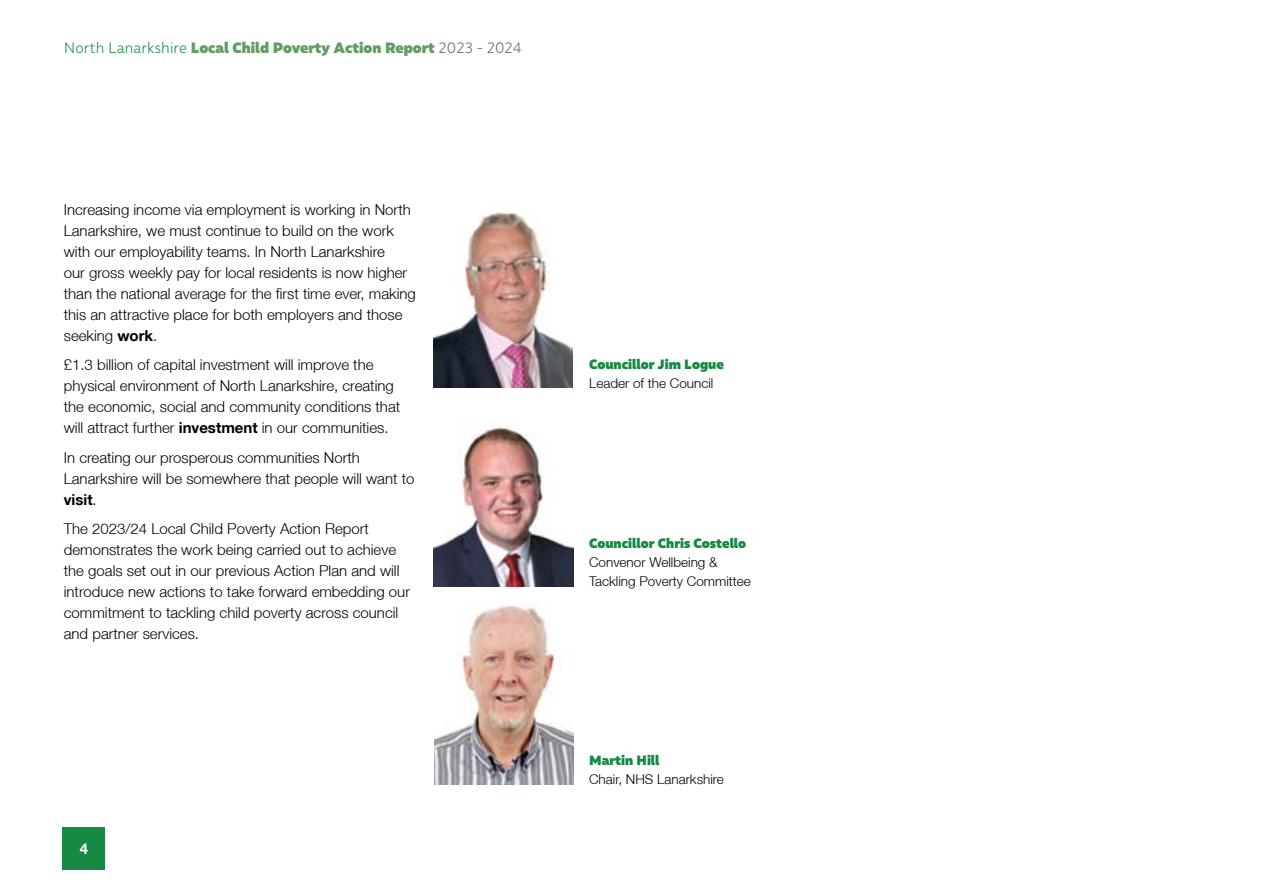
<style>
.page{position:relative;width:1263px;height:893px;background:#fff}
.page>*{position:absolute;margin:0;border:0;box-sizing:border-box;transform-origin:0 0}
.Body_Text{font:300 15px/21px "Helvetica Neue LT";color:#000}
.t1{font:900 15px "Malva";color:#619d65}
.t2{font:700 15px "Helvetica Neue LT";color:#fff}
.Body_Text-2{font:300 13.5px "Helvetica Neue LT";color:#000}
.Body_Text-3{font:900 13.5px "Malva";color:#168943}
.s1{font-weight:300;color:#168943}
.s2{font-weight:300;color:#636466}
.s3{font-weight:700}
</style>
<div class="page">
<img style="left:434px;top:603px;width:140px;height:181px">
<img style="left:433px;top:210px;width:139px;height:178px">
<img style="left:433px;top:427px;width:141px;height:159px">
<div style="left:63px;top:827px;width:42px;height:43px;background:#168943"></div>
<p class="t1" style="left:64px;top:38px;width:459px"><span class="s1">North Lanarkshire</span> Local Child Poverty Action Report <span class="s2">2023 - 2024</span></p>
<p class="Body_Text" style="left:64px;top:199px;width:354px">Increasing income via employment is working in North Lanarkshire, we must continue to build on the work with our employability teams. In North Lanarkshire<br>our gross weekly pay for local residents is now higher than the national average for the first time ever, making this an attractive place for both employers and those seeking <span class="s3">work</span>.</p>
<p class="Body_Text" style="left:64px;top:354px;width:338px">£1.3 billion of capital investment will improve the physical environment of North Lanarkshire, creating the economic, social and community conditions that will attract further <span class="s3">investment</span> in our communities.</p>
<p class="Body_Text" style="left:64px;top:447px;width:352px">In creating our prosperous communities North<br>Lanarkshire will be somewhere that people will want to <span class="s3">visit</span>.</p>
<p class="Body_Text" style="left:64px;top:518px;width:348px">The 2023/24 Local Child Poverty Action Report demonstrates the work being carried out to achieve the goals set out in our previous Action Plan and will introduce new actions to take forward embedding our commitment to tackling child poverty across council and partner services.</p>
<p class="t2" style="left:80px;top:839px;width:10px">4</p>
<p class="Body_Text-3" style="left:589px;top:356px;width:136px">Councillor Jim Logue</p>
<p class="Body_Text-2" style="left:589px;top:375px;width:126px">Leader of the Council</p>
<p class="Body_Text-3" style="left:589px;top:535px;width:159px">Councillor Chris Costello</p>
<p class="Body_Text-2" style="left:589px;top:554px;width:130px">Convenor Wellbeing &amp;</p>
<p class="Body_Text-2" style="left:589px;top:573px;width:163px">Tackling Poverty Committee</p>
<p class="Body_Text-3" style="left:589px;top:752px;width:72px">Martin Hill</p>
<p class="Body_Text-2" style="left:589px;top:771px;width:136px">Chair, NHS Lanarkshire</p>
</div>
